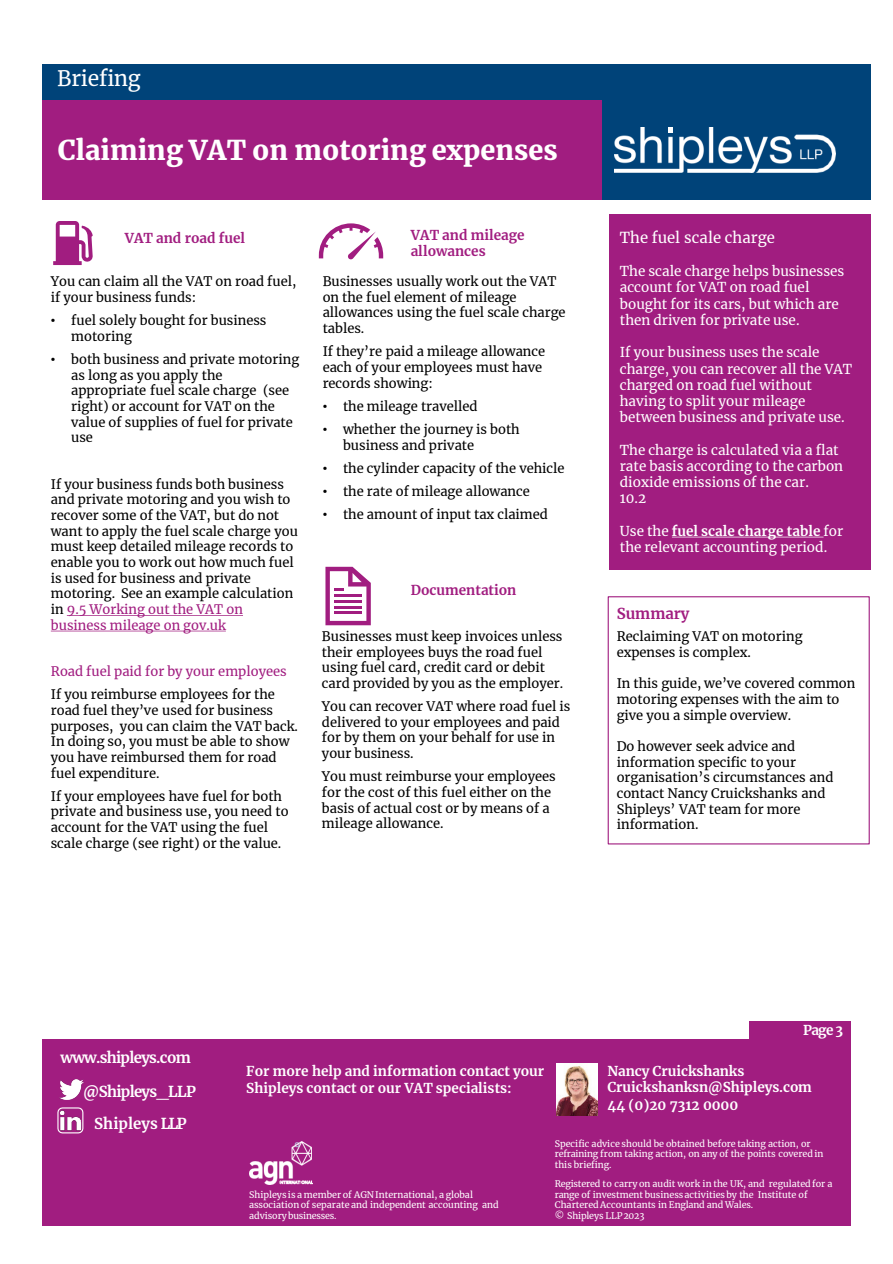
<style>
.page{position:relative;width:893px;height:1264px;background:#fff}
.page>*{position:absolute;margin:0;border:0;box-sizing:border-box;transform-origin:0 0}
.t1{font:900 27px "Merriweather";color:#fff}
.t2{font:21px "Merriweather";letter-spacing:-.01em;color:#fff}
.t3{font:700 15px "Merriweather";letter-spacing:-.045em;color:#fff}
.t4{font:15px "Merriweather";color:#fff}
.t5{font:700 15px "Merriweather";color:#fff}
.t6{font:700 15px "Merriweather";color:#a11d80}
.t7{font:13.5px/16.2px "Merriweather";color:#fff}
.t8{font:700 13.5px/16.2px "Merriweather";color:#fff}
.t9{font:700 13.5px/16.2px "Merriweather";color:#a11d80}
.t10{font:12.9px/15.6px "Merriweather";color:#000}
.t11{font:12.9px "Merriweather";color:#a11d80}
.t12{font:9px/10.5px "Merriweather";letter-spacing:-.005em;color:#fff}
.s1{font-weight:700}
.s2{font-family:"Arial"}
.s3{color:#a11d80}
</style>
<div class="page">
<div style="left:42px;top:64px;width:828px;height:44px;background:#004379"></div>
<div style="left:597px;top:100px;width:273px;height:99px;background:#004379"></div>
<img style="left:614px;top:127px;width:221px;height:45px">
<svg style="left:668px;top:127px;width:5px;height:5px"></svg>
<div style="left:749px;top:1020px;width:101px;height:18px;background:#a11d80"></div>
<div style="left:42px;top:1125px;width:808px;height:100px;background:#a11d80"></div>
<div style="left:42px;top:1039px;width:808px;height:99px;background:#a11d80"></div>
<img style="left:59px;top:1079px;width:25px;height:20px">
<svg style="left:57px;top:1107px;width:27px;height:26px"></svg>
<img style="left:249px;top:1141px;width:63px;height:42px">
<div style="left:42px;top:100px;width:559px;height:99px;background:#a11d80"></div>
<img style="left:556px;top:1063px;width:41px;height:52px">
<svg style="left:67px;top:615px;width:176px;height:1px"></svg>
<svg style="left:51px;top:630px;width:175px;height:1px"></svg>
<div style="left:607px;top:596px;width:262px;height:248px;border:1px solid #a11d80"></div>
<svg style="left:53px;top:221px;width:40px;height:44px"></svg>
<div style="left:609px;top:215px;width:261px;height:355px;background:#a11d80"></div>
<svg style="left:672px;top:536px;width:151px;height:1px"></svg>
<svg style="left:319px;top:223px;width:64px;height:37px"></svg>
<svg style="left:325px;top:566px;width:46px;height:59px"></svg>
<hr style="left:334px;top:599px;width:28px;height:3px;background:#a11d80">
<hr style="left:334px;top:605px;width:28px;height:3px;background:#a11d80">
<hr style="left:334px;top:611px;width:28px;height:3px;background:#a11d80">
<p class="t2" style="left:57px;top:64px;width:85px">Briefing</p>
<h2 class="t1" style="left:58px;top:131px;width:501px">Claiming VAT on motoring expenses</h2>
<p class="t9" style="left:411px;top:227px;width:115px">VAT and mileage allowances</p>
<p class="t9" style="left:125px;top:229px;width:122px">VAT and road fuel</p>
<p class="t4" style="left:619px;top:227px;width:157px">The fuel scale charge</p>
<p class="t7" style="left:619px;top:263px;width:226px">The scale charge helps businesses account for VAT on road fuel bought for its cars, but which are then driven for private use.</p>
<p class="t7" style="left:619px;top:344px;width:234px">If your business uses the scale charge, you can recover all the VAT charged on road fuel without having to split your mileage between business and private use.</p>
<p class="t7" style="left:619px;top:441px;width:225px">The charge is calculated via a flat rate basis according to the carbon dioxide emissions of the car.</p>
<p class="t7" style="left:619px;top:489px;width:28px">10.2</p>
<p class="t7" style="left:619px;top:522px;width:225px">Use the <span class="s1">fuel scale charge table</span> for the relevant accounting period.</p>
<p class="t10" style="left:322px;top:273px;width:244px">Businesses usually work out the VAT on the fuel element of mileage allowances using the fuel scale charge tables.</p>
<p class="t10" style="left:322px;top:343px;width:224px">If they’re paid a mileage allowance each of your employees must have records showing:</p>
<p class="t10" style="left:322px;top:398px;width:156px"><span class="s2">•</span> the mileage travelled</p>
<p class="t10" style="left:343px;top:421px;width:178px;text-indent:-20px"><span class="s2">•</span> whether the journey is both business and private</p>
<p class="t10" style="left:322px;top:460px;width:243px"><span class="s2">•</span> the cylinder capacity of the vehicle</p>
<p class="t10" style="left:322px;top:483px;width:209px"><span class="s2">•</span> the rate of mileage allowance</p>
<p class="t10" style="left:322px;top:506px;width:227px"><span class="s2">•</span> the amount of input tax claimed</p>
<p class="t10" style="left:51px;top:273px;width:247px">You can claim all the VAT on road fuel, if your business funds:</p>
<p class="t10" style="left:71px;top:312px;width:197px;text-indent:-20px"><span class="s2">•</span> fuel solely bought for business motoring</p>
<p class="t10" style="left:71px;top:351px;width:230px;text-indent:-20px"><span class="s2">•</span> both business and private motoring as long as you apply the appropriate fuel scale charge (see right) or account for VAT on the value of supplies of fuel for private use</p>
<p class="t10" style="left:51px;top:475px;width:249px">If your business funds both business and private motoring and you wish to recover some of the VAT, but do not want to apply the fuel scale charge you must keep detailed mileage records to enable you to work out how much fuel is used for business and private motoring. See an example calculation in <span class="s3">9.5 Working out the VAT on business mileage on gov.uk</span></p>
<p class="t11" style="left:51px;top:662px;width:237px">Road fuel paid for by your employees</p>
<p class="t10" style="left:51px;top:686px;width:248px">If you reimburse employees for the road fuel they’ve used for business purposes, you can claim the VAT back.<br>In doing so, you must be able to show you have reimbursed them for road fuel expenditure.</p>
<p class="t10" style="left:51px;top:787px;width:239px">If your employees have fuel for both private and business use, you need to account for the VAT using the fuel scale charge (see right) or the value.</p>
<p class="t9" style="left:411px;top:582px;width:107px">Documentation</p>
<p class="t10" style="left:322px;top:628px;width:243px">Businesses must keep invoices unless their employees buys the road fuel using fuel card, credit card or debit card provided by you as the employer.</p>
<p class="t10" style="left:322px;top:698px;width:250px">You can recover VAT where road fuel is delivered to your employees and paid for by them on your behalf for use in your business.</p>
<p class="t10" style="left:322px;top:768px;width:235px">You must reimburse your employees for the cost of this fuel either on the basis of actual cost or by means of a mileage allowance.</p>
<p class="t6" style="left:616px;top:603px;width:74px">Summary</p>
<p class="t10" style="left:616px;top:628px;width:187px">Reclaiming VAT on motoring expenses is complex.</p>
<p class="t10" style="left:616px;top:675px;width:240px">In this guide, we’ve covered common motoring expenses with the aim to give you a simple overview.</p>
<p class="t10" style="left:616px;top:738px;width:218px">Do however seek advice and information specific to your organisation’s circumstances and contact Nancy Cruickshanks and<br>Shipleys’ VAT team for more information.</p>
<p class="t3" style="left:60px;top:1046px;width:132px">www.shipleys.com</p>
<p class="t3" style="left:83px;top:1081px;width:114px">@Shipleys_LLP</p>
<p class="t5" style="left:94px;top:1112px;width:94px">Shipleys LLP</p>
<p class="t8" style="left:803px;top:1021px;width:42px">Page 3</p>
<p class="t8" style="left:246px;top:1062px;width:299px">For more help and information contact your<br>Shipleys contact or our VAT specialists:</p>
<p class="t8" style="left:607px;top:1062px;width:206px">Nancy Cruickshanks<br>Cruickshanksn@Shipleys.com</p>
<p class="t8" style="left:607px;top:1096px;width:132px">44 (0)20 7312 0000</p>
<p class="t12" style="left:249px;top:1188px;width:251px">Shipleys is a member of AGN International, a global association of separate and independent accounting and advisorybusinesses.</p>
<p class="t12" style="left:554px;top:1137px;width:270px">Specific advice should be obtained before taking action, or refraining from taking action, on any of the points covered in this briefing.</p>
<p class="t12" style="left:554px;top:1177px;width:279px">Registered to carry on audit work in the UK, and regulated for a range of investment business activities by the Institute of<br>Chartered Accountants in England and Wales.</p>
<p class="t12" style="left:554px;top:1209px;width:91px">© Shipleys LLP2023</p>
</div>
